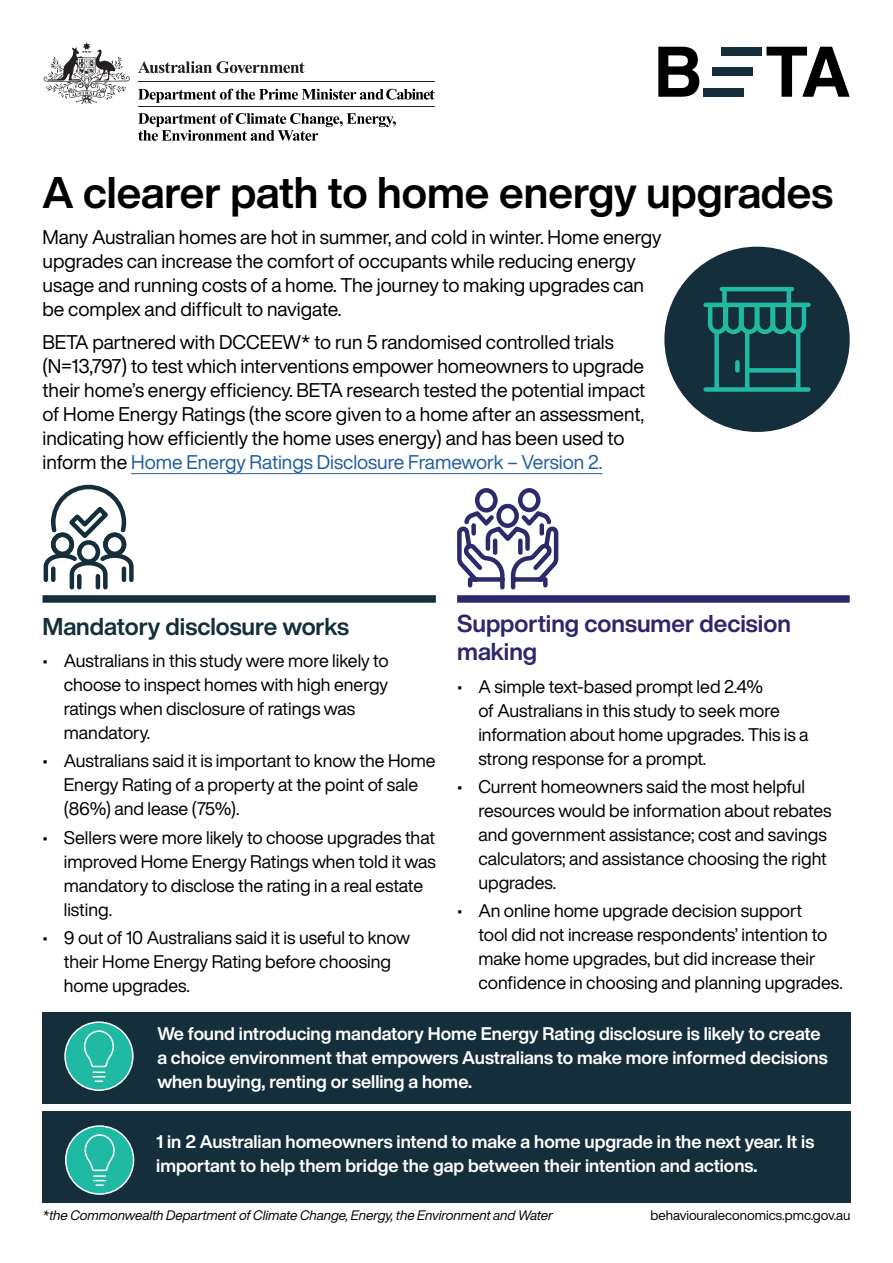
<style>
.page{position:relative;width:893px;height:1263px;background:#fff}
.page>*{position:absolute;margin:0;border:0;box-sizing:border-box;transform-origin:0 0}
.t1{font:700 43.5px "Helvetica Now Display";color:#000}
.t2{font:700 24px/28.8px "Helvetica Now Display";color:#2d276c}
.t3{font:700 24px "Helvetica Now Display";color:#142e3b}
.t4{font:19.5px/24px "Helvetica Now Display";color:#000}
.t5{font:18px/24px "Helvetica Now Display";color:#000}
.t6{font:700 18px/24px "Helvetica Now Display";color:#fff}
.Publish_Date{font:italic 13.5px "Helvetica Now Display";color:#000}
.Publish_Date-2{font:13.5px "Helvetica Now Display";color:#000}
.s1{color:#215e9e}
</style>
<div class="page">
<div style="left:43px;top:1111px;width:114px;height:92px;background:#142e3b"></div>
<svg style="left:138px;top:89px;width:296px;height:14px"></svg>
<svg style="left:138px;top:113px;width:258px;height:28px"></svg>
<svg style="left:138px;top:61px;width:166px;height:12px"></svg>
<svg style="left:43px;top:42px;width:87px;height:62px"></svg>
<hr style="left:138px;top:81px;width:297px;height:1px;background:#241f21">
<hr style="left:138px;top:106px;width:297px;height:1px;background:#241f21">
<svg style="left:766px;top:47px;width:84px;height:50px"></svg>
<div style="left:721px;top:47px;width:41px;height:9px;background:#142e3b"></div>
<div style="left:703px;top:88px;width:40px;height:9px;background:#142e3b"></div>
<div style="left:712px;top:67px;width:41px;height:9px;background:#142e3b"></div>
<svg style="left:658px;top:47px;width:41px;height:50px"></svg>
<hr style="left:131px;top:473px;width:471px;height:1px;background:#215e9e">
<div style="left:664px;top:247px;width:186px;height:185px;background:#142e3b;border-radius:50%"></div>
<div style="left:140px;top:1012px;width:710px;height:92px;background:#142e3b"></div>
<div style="left:135px;top:1111px;width:715px;height:92px;background:#142e3b"></div>
<div style="left:43px;top:1012px;width:106px;height:92px;background:#142e3b"></div>
<div style="left:43px;top:595px;width:393px;height:8px;background:#142e3b"></div>
<div style="left:457px;top:595px;width:393px;height:8px;background:#2d2a6b"></div>
<div style="left:714px;top:332px;width:5px;height:56px;background:#20b9a3"></div>
<hr style="left:745px;top:332px;width:4px;height:56px;background:#20b9a3">
<div style="left:735px;top:362px;width:5px;height:8px;background:#20b9a3"></div>
<div style="left:722px;top:290px;width:5px;height:14px;background:#20b9a3"></div>
<hr style="left:787px;top:290px;width:4px;height:14px;background:#20b9a3">
<hr style="left:796px;top:332px;width:4px;height:57px;background:#20b9a3">
<div style="left:706px;top:387px;width:102px;height:5px;background:#20b9a3"></div>
<div style="left:748px;top:368px;width:49px;height:5px;background:#20b9a3"></div>
<hr style="left:722px;top:287px;width:70px;height:4px;background:#20b9a3">
<svg style="left:706px;top:300px;width:102px;height:36px"></svg>
<svg style="left:43px;top:484px;width:91px;height:106px"></svg>
<svg style="left:457px;top:488px;width:102px;height:102px"></svg>
<div style="left:65px;top:1022px;width:68px;height:68px;background:#20b9a3;border-radius:50%"></div>
<div style="left:64px;top:1021px;width:70px;height:70px;border:2px solid #fff;border-radius:50%"></div>
<svg style="left:84px;top:1030px;width:30px;height:52px"></svg>
<div style="left:66px;top:1126px;width:68px;height:68px;background:#20b9a3;border-radius:50%"></div>
<div style="left:65px;top:1125px;width:69px;height:70px;border:2px solid #fff;border-radius:50%"></div>
<svg style="left:85px;top:1134px;width:29px;height:52px"></svg>
<h1 class="t1" style="left:43px;top:163px;width:792px">A clearer path to home energy upgrades</h1>
<p class="t4" style="left:43px;top:225px;width:621px">Many Australian homes are hot in summer, and cold in winter. Home energy upgrades can increase the comfort of occupants while reducing energy usage and running costs of a home. The journey to making upgrades can be complex and difficult to navigate.</p>
<p class="t4" style="left:43px;top:330px;width:604px">BETA partnered with DCCEEW* to run 5 randomised controlled trials (N=13,797) to test which interventions empower homeowners to upgrade their home’s energy efficiency. BETA research tested the potential impact of Home Energy Ratings (the score given to a home after an assessment, indicating how efficiently the home uses energy) and has been used to inform the <span class="s1">Home Energy Ratings Disclosure Framework – Version 2.</span></p>
<h2 class="t2" style="left:457px;top:608px;width:335px">Supporting consumer decision making</h2>
<p class="t5" style="left:478px;top:674px;width:332px;text-indent:-21px">• A simple text-based prompt led 2.4%<br>of Australians in this study to seek more information about home upgrades. This is a strong response for a prompt.</p>
<p class="t5" style="left:478px;top:774px;width:355px;text-indent:-21px">• Current homeowners said the most helpful resources would be information about rebates and government assistance; cost and savings calculators; and assistance choosing the right upgrades.</p>
<p class="t5" style="left:478px;top:899px;width:366px;text-indent:-21px">• An online home upgrade decision support<br>tool did not increase respondents’ intention to make home upgrades, but did increase their confidence in choosing and planning upgrades.</p>
<p class="t6" style="left:157px;top:1022px;width:672px">We found introducing mandatory Home Energy Rating disclosure is likely to create a choice environment that empowers Australians to make more informed decisions when buying, renting or selling a home.</p>
<h2 class="t3" style="left:43px;top:609px;width:308px">Mandatory disclosure works</h2>
<p class="t5" style="left:64px;top:648px;width:327px;text-indent:-21px">• Australians in this study were more likely to choose to inspect homes with high energy ratings when disclosure of ratings was mandatory.</p>
<p class="t5" style="left:64px;top:749px;width:373px;text-indent:-21px">• Australians said it is important to know the Home<br>Energy Rating of a property at the point of sale (86%) and lease (75%).</p>
<p class="t5" style="left:64px;top:825px;width:374px;text-indent:-21px">• Sellers were more likely to choose upgrades that improved Home Energy Ratings when told it was mandatory to disclose the rating in a real estate listing.</p>
<p class="t5" style="left:64px;top:925px;width:348px;text-indent:-21px">• 9 out of 10 Australians said it is useful to know their Home Energy Rating before choosing home upgrades.</p>
<p class="t6" style="left:156px;top:1129px;width:660px">1 in 2 Australian homeowners intend to make a home upgrade in the next year. It is important to help them bridge the gap between their intention and actions.</p>
<p class="Publish_Date" style="left:43px;top:1206px;width:512px">*the Commonwealth Department of Climate Change, Energy, the Environment and Water</p>
<p class="Publish_Date-2" style="left:650px;top:1206px;width:202px">behaviouraleconomics.pmc.gov.au</p>
</div>
